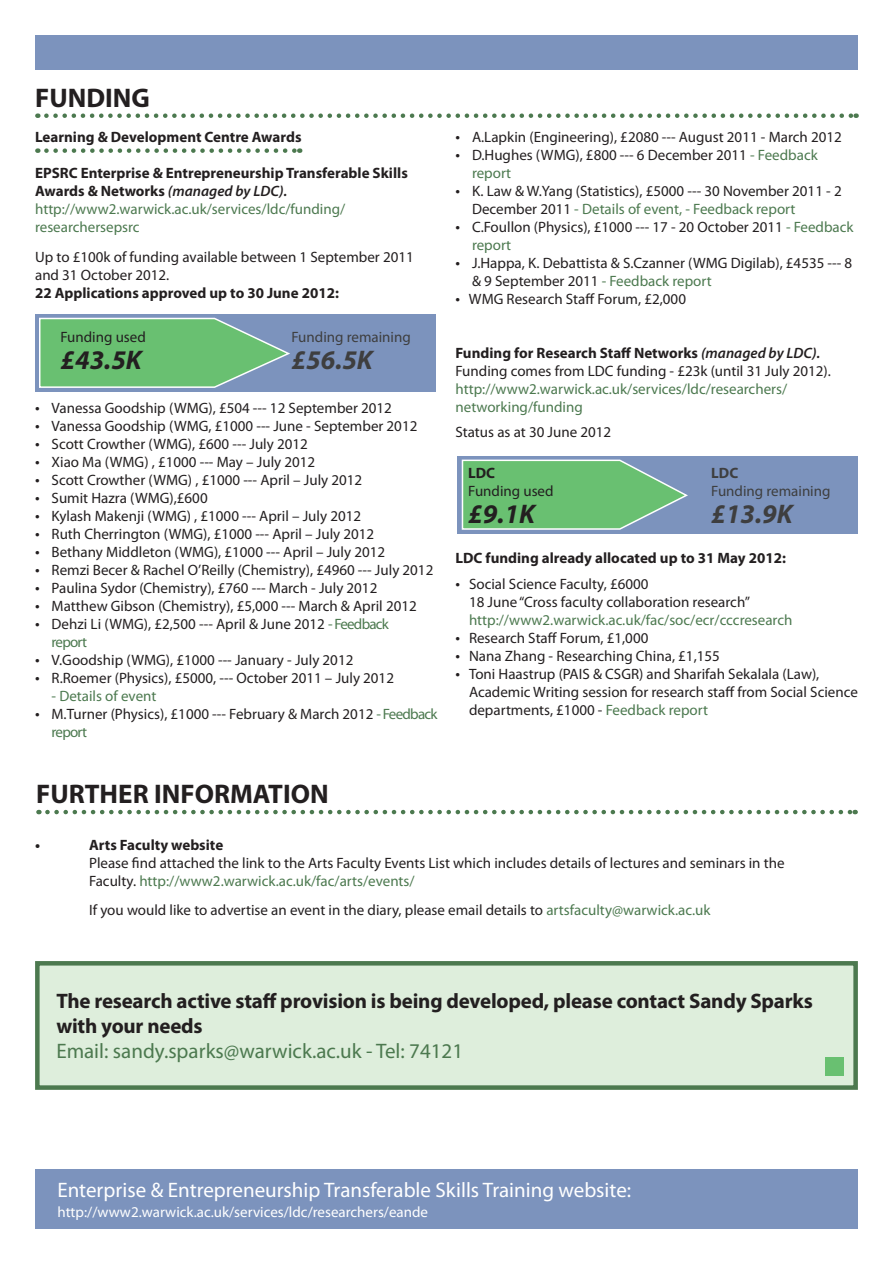
<style>
.page{position:relative;width:893px;height:1263px;background:#fff}
.page>*{position:absolute;margin:0;border:0;box-sizing:border-box;transform-origin:0 0}
.Headline{font:700 27px "Myriad Pro";color:#231f20}
.t1{font:italic 700 27px "Myriad Pro";color:#3e3e3f}
.t2{font:italic 700 27px "Myriad Pro";color:#231f20}
.Body{font:700 21px/25.2px "Myriad Pro";letter-spacing:-.01em;color:#231f20}
.t3{font:21px "Myriad Pro";color:#fff}
.Body-2{font:21px "Myriad Pro";color:#4c794f}
.Body-3{font:15px/18px "Myriad Pro";color:#231f20}
.Body-4{font:700 15px/18px "Myriad Pro";color:#231f20}
.Body-5{font:15px/18px "Myriad Pro";color:#4c794f}
.t4{font:15px "Myriad Pro";color:#fff}
.t5{font:15px "Myriad Pro";color:#3e3e3f}
.Headline-2{font:700 15px "Myriad Pro";color:#231f20}
.t6{font:700 15px "Myriad Pro";color:#3e3e3f}
.s1{font-weight:600;font-style:italic}
.s2{font-size:16.5px}
.s3{color:#4c794f}
.s4{color:#231f20}
</style>
<div class="page">
<svg style="left:46px;top:113px;width:811px;height:5px"></svg>
<div style="left:35px;top:314px;width:400px;height:78px;background:#7c93bd"></div>
<svg style="left:39px;top:317px;width:251px;height:71px;background:#73bb84"></svg>
<div style="left:35px;top:35px;width:823px;height:34px;background:#7c93bd"></div>
<svg style="left:46px;top:148px;width:254px;height:5px"></svg>
<div style="left:458px;top:456px;width:400px;height:78px;background:#7c93bd"></div>
<svg style="left:461px;top:459px;width:227px;height:71px;background:#73bb84"></svg>
<div style="left:35px;top:1169px;width:823px;height:60px;background:#7c93bd"></div>
<svg style="left:47px;top:810px;width:809px;height:4px"></svg>
<div style="left:35px;top:961px;width:823px;height:129px;background:#deeedc;border:4px solid #4c794f"></div>
<div style="left:825px;top:1057px;width:19px;height:18px;background:#69c071"></div>
<p class="Headline" style="left:35px;top:80px;width:116px">FUNDING</p>
<p class="Headline-2" style="left:35px;top:127px;width:268px">Learning &amp; Development Centre Awards</p>
<p class="Body-4" style="left:35px;top:163px;width:374px">EPSRC Enterprise &amp; Entrepreneurship Transferable Skills<br>Awards &amp; Networks <span class="s1">(managed by LDC).</span></p>
<p class="Body-5" style="left:35px;top:199px;width:312px">http://www2.warwick.ac.uk/services/ldc/funding/ researchersepsrc</p>
<p class="Body-3" style="left:35px;top:247px;width:380px">Up to £100k of funding available between 1 September 2011 and 31 October 2012.</p>
<p class="Body-4" style="left:35px;top:283px;width:305px">22 Applications approved up to 30 June 2012:</p>
<p class="Body-3" style="left:60px;top:328px;width:87px">Funding used</p>
<p class="t2" style="left:60px;top:342px;width:83px">£43.5K</p>
<p class="t5" style="left:291px;top:328px;width:121px">Funding remaining</p>
<p class="t1" style="left:291px;top:342px;width:83px">£56.5K</p>
<p class="Body-3" style="left:35px;top:399px;width:358px"><span class="s2">•</span> Vanessa Goodship (WMG), £504 --- 12 September 2012</p>
<p class="Body-3" style="left:35px;top:417px;width:384px"><span class="s2">•</span> Vanessa Goodship (WMG, £1000 --- June - September 2012</p>
<p class="Body-3" style="left:35px;top:435px;width:274px"><span class="s2">•</span> Scott Crowther (WMG), £600 --- July 2012</p>
<p class="Body-3" style="left:35px;top:453px;width:282px"><span class="s2">•</span> Xiao Ma (WMG) , £1000 --- May – July 2012</p>
<p class="Body-3" style="left:35px;top:471px;width:329px"><span class="s2">•</span> Scott Crowther (WMG) , £1000 --- April – July 2012</p>
<p class="Body-3" style="left:35px;top:489px;width:174px"><span class="s2">•</span> Sumit Hazra (WMG),£600</p>
<p class="Body-3" style="left:35px;top:507px;width:328px"><span class="s2">•</span> Kylash Makenji (WMG) , £1000 --- April – July 2012</p>
<p class="Body-3" style="left:35px;top:525px;width:341px"><span class="s2">•</span> Ruth Cherrington (WMG), £1000 --- April – July 2012</p>
<p class="Body-3" style="left:35px;top:543px;width:352px"><span class="s2">•</span> Bethany Middleton (WMG), £1000 --- April – July 2012</p>
<p class="Body-3" style="left:35px;top:561px;width:400px"><span class="s2">•</span> Remzi Becer &amp; Rachel O’Reilly (Chemistry), £4960 --- July 2012</p>
<p class="Body-3" style="left:35px;top:579px;width:344px"><span class="s2">•</span> Paulina Sydor (Chemistry), £760 --- March - July 2012</p>
<p class="Body-3" style="left:35px;top:597px;width:383px"><span class="s2">•</span> Matthew Gibson (Chemistry), £5,000 --- March &amp; April 2012</p>
<p class="Body-3" style="left:35px;top:615px;width:355px"><span class="s2">•</span> Dehzi Li (WMG), £2,500 --- April &amp; June 2012 <span class="s3">- Feedback</span></p>
<p class="Body-5" style="left:52px;top:633px;width:37px">report</p>
<p class="Body-3" style="left:35px;top:651px;width:320px"><span class="s2">•</span> V.Goodship (WMG), £1000 --- January - July 2012</p>
<p class="Body-3" style="left:35px;top:669px;width:360px"><span class="s2">•</span> R.Roemer (Physics), £5000, --- October 2011 – July 2012</p>
<p class="Body-5" style="left:52px;top:687px;width:106px">- Details of event</p>
<p class="Body-3" style="left:35px;top:705px;width:404px"><span class="s2">•</span> M.Turner (Physics), £1000 --- February &amp; March 2012 <span class="s3">- Feedback</span></p>
<p class="Body-5" style="left:52px;top:723px;width:37px">report</p>
<p class="Headline" style="left:36px;top:776px;width:294px">FURTHER INFORMATION</p>
<p class="Body-3" style="left:455px;top:127px;width:388px"><span class="s2">•</span> A.Lapkin (Engineering), £2080 --- August 2011 - March 2012</p>
<p class="Body-3" style="left:455px;top:145px;width:364px"><span class="s2">•</span> D.Hughes (WMG), £800 --- 6 December 2011 <span class="s3">- Feedback</span></p>
<p class="Body-5" style="left:472px;top:163px;width:41px">report</p>
<p class="Body-3" style="left:455px;top:181px;width:388px"><span class="s2">•</span> K. Law &amp; W.Yang (Statistics), £5000 --- 30 November 2011 - 2</p>
<p class="Body-5" style="left:472px;top:199px;width:325px"><span class="s4">December 2011</span> - Details of event, - Feedback report</p>
<p class="Body-3" style="left:455px;top:217px;width:400px"><span class="s2">•</span> C.Foullon (Physics), £1000 --- 17 - 20 October 2011 <span class="s3">- Feedback</span></p>
<p class="Body-5" style="left:472px;top:235px;width:41px">report</p>
<p class="Body-3" style="left:455px;top:253px;width:398px"><span class="s2">•</span> J.Happa, K. Debattista &amp; S.Czanner (WMG Digilab), £4535 --- 8</p>
<p class="Body-3" style="left:472px;top:271px;width:241px">&amp; 9 September 2011 <span class="s3">- Feedback report</span></p>
<p class="Body-3" style="left:455px;top:289px;width:232px"><span class="s2">•</span> WMG Research Staff Forum, £2,000</p>
<p class="Body-4" style="left:455px;top:343px;width:366px">Funding for Research Staff Networks <span class="s1">(managed by LDC).</span></p>
<p class="Body-3" style="left:455px;top:361px;width:377px">Funding comes from LDC funding - £23k (until 31 July 2012).</p>
<p class="Body-5" style="left:455px;top:379px;width:333px">http://www2.warwick.ac.uk/services/ldc/researchers/ networking/funding</p>
<p class="Body-3" style="left:455px;top:423px;width:157px">Status as at 30 June 2012</p>
<p class="Body-4" style="left:468px;top:463px;width:29px">LDC</p>
<p class="Body-3" style="left:468px;top:482px;width:87px">Funding used</p>
<p class="t2" style="left:468px;top:496px;width:68px">£9.1K</p>
<p class="t6" style="left:711px;top:463px;width:29px">LDC</p>
<p class="t5" style="left:711px;top:482px;width:121px">Funding remaining</p>
<p class="t1" style="left:711px;top:496px;width:83px">£13.9K</p>
<p class="Body-4" style="left:455px;top:549px;width:332px">LDC funding already allocated up to 31 May 2012:</p>
<p class="Body-3" style="left:469px;top:574px;width:325px;text-indent:-14px"><span class="s2">•</span> Social Science Faculty, £6000<br>18 June “Cross faculty collaboration research” <span class="s3">http://www2.warwick.ac.uk/fac/soc/ecr/cccresearch</span></p>
<p class="Body-3" style="left:455px;top:628px;width:194px"><span class="s2">•</span> Research Staff Forum, £1,000</p>
<p class="Body-3" style="left:455px;top:646px;width:266px"><span class="s2">•</span> Nana Zhang - Researching China, £1,155</p>
<p class="Body-3" style="left:455px;top:664px;width:365px"><span class="s2">•</span> Toni Haastrup (PAIS &amp; CSGR) and Sharifah Sekalala (Law),</p>
<p class="Body-3" style="left:469px;top:682px;width:390px">Academic Writing session for research staff from Social Science</p>
<p class="Body-3" style="left:469px;top:700px;width:241px">departments, £1000 - <span class="s3">Feedback report</span></p>
<p class="Body-4" style="left:35px;top:836px;width:7px">•</p>
<p class="Body-4" style="left:89px;top:836px;width:136px">Arts Faculty website</p>
<p class="Body-3" style="left:89px;top:854px;width:697px">Please find attached the link to the Arts Faculty Events List which includes details of lectures and seminars in the<br>Faculty. <span class="s3">http://www2.warwick.ac.uk/fac/arts/events/</span></p>
<p class="Body-3" style="left:89px;top:900px;width:623px">If you would like to advertise an event in the diary, please email details to <span class="s3">artsfaculty@warwick.ac.uk</span></p>
<p class="Body" style="left:56px;top:987px;width:758px">The research active staff provision is being developed, please contact Sandy Sparks with your needs</p>
<p class="Body-2" style="left:56px;top:1038px;width:408px">Email: sandy.sparks@warwick.ac.uk - Tel: 74121</p>
<p class="t3" style="left:57px;top:1177px;width:575px">Enterprise &amp; Entrepreneurship Transferable Skills Training website:</p>
<p class="t4" style="left:57px;top:1203px;width:372px">http://www2.warwick.ac.uk/services/ldc/researchers/eande</p>
</div>
